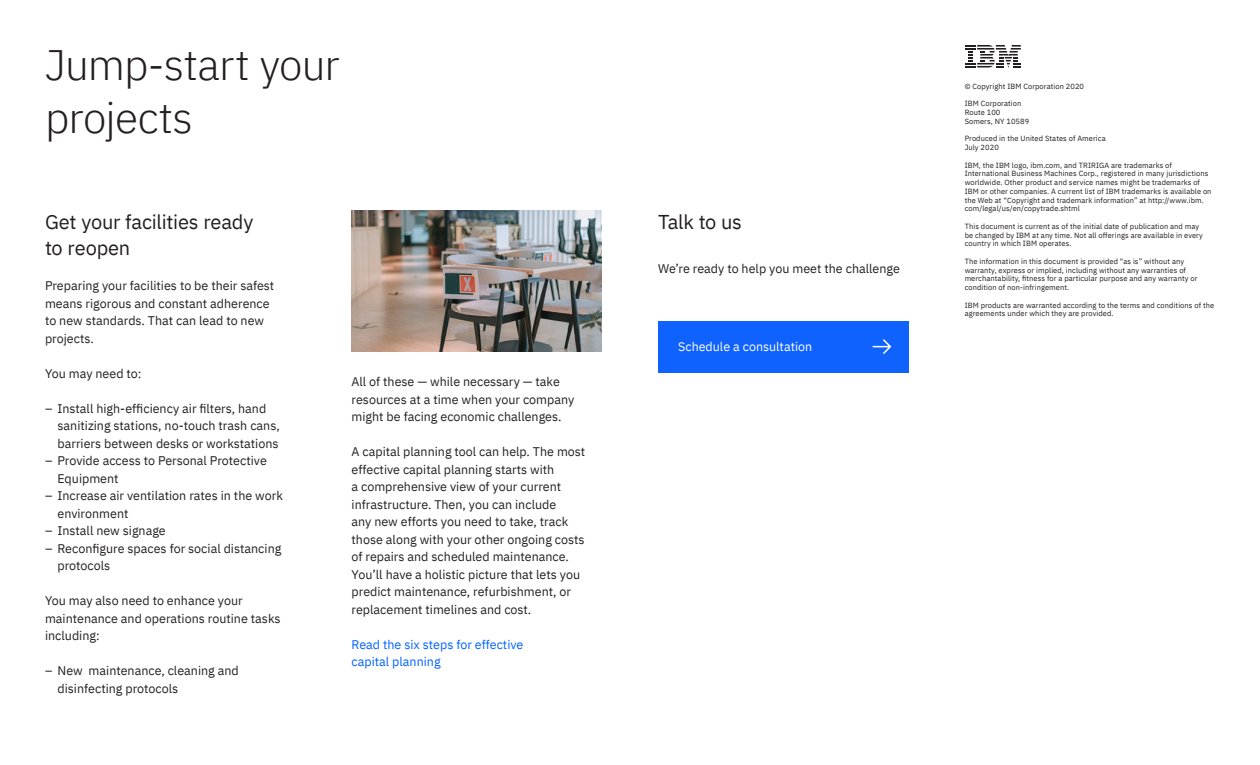
<style>
.page{position:relative;width:1260px;height:765px;background:#fff}
.page>*{position:absolute;margin:0;border:0;box-sizing:border-box;transform-origin:0 0}
.t1{font:300 42.5px/52.5px "IBM Plex Sans";letter-spacing:-.015em;color:#231f20}
.t2{font:20px/26.2px "IBM Plex Sans";letter-spacing:-.01em;color:#231f20}
.Body_Copy{font:12.5px/17.5px "IBM Plex Sans";color:#231f20}
.Body_Copy-2{font:12.5px/17.5px "IBM Plex Sans";color:#0062ff}
.Body_Copy-3{font:12.5px "IBM Plex Sans";color:#fff}
.t3{font:7.5px/8.8px "IBM Plex Sans";letter-spacing:.01em;color:#231f20}
</style>
<div class="page">
<svg style="left:965px;top:45px;width:56px;height:23px"></svg>
<img style="left:352px;top:210px;width:250px;height:141px">
<div style="left:658px;top:321px;width:250px;height:51px;background:#0f62fe"></div>
<svg style="left:873px;top:339px;width:18px;height:15px"></svg>
<h1 class="t1" style="left:45px;top:35px;width:296px">Jump-start your projects</h1>
<h2 class="t2" style="left:45px;top:207px;width:210px">Get your facilities ready to reopen</h2>
<p class="Body_Copy" style="left:45px;top:276px;width:231px">Preparing your facilities to be their safest means rigorous and constant adherence to new standards. That can lead to new projects.</p>
<p class="Body_Copy" style="left:45px;top:363px;width:98px">You may need to:</p>
<p class="Body_Copy" style="left:58px;top:398px;width:224px;text-indent:-12px">– Install high-efficiency air filters, hand sanitizing stations, no-touch trash cans, barriers between desks or workstations</p>
<p class="Body_Copy" style="left:58px;top:451px;width:211px;text-indent:-12px">– Provide access to Personal Protective<br>Equipment</p>
<p class="Body_Copy" style="left:58px;top:486px;width:227px;text-indent:-12px">– Increase air ventilation rates in the work environment</p>
<p class="Body_Copy" style="left:45px;top:521px;width:122px">– Install new signage</p>
<p class="Body_Copy" style="left:58px;top:538px;width:225px;text-indent:-12px">– Reconfigure spaces for social distancing protocols</p>
<p class="Body_Copy" style="left:45px;top:591px;width:237px">You may also need to enhance your maintenance and operations routine tasks including:</p>
<p class="Body_Copy" style="left:58px;top:661px;width:183px;text-indent:-12px">– New maintenance, cleaning and disinfecting protocols</p>
<p class="Body_Copy" style="left:352px;top:372px;width:224px">All of these — while necessary — take resources at a time when your company might be facing economic challenges.</p>
<p class="Body_Copy" style="left:352px;top:442px;width:235px">A capital planning tool can help. The most effective capital planning starts with<br>a comprehensive view of your current infrastructure. Then, you can include<br>any new efforts you need to take, track those along with your other ongoing costs of repairs and scheduled maintenance.<br>You’ll have a holistic picture that lets you predict maintenance, refurbishment, or replacement timelines and cost.</p>
<p class="Body_Copy-2" style="left:352px;top:635px;width:173px">Read the six steps for effective capital planning</p>
<h2 class="t2" style="left:658px;top:207px;width:85px">Talk to us</h2>
<p class="Body_Copy" style="left:658px;top:258px;width:243px">We’re ready to help you meet the challenge</p>
<p class="Body_Copy-3" style="left:678px;top:337px;width:136px">Schedule a consultation</p>
<p class="t3" style="left:965px;top:81px;width:121px">© Copyright IBM Corporation 2020</p>
<p class="t3" style="left:965px;top:99px;width:66px">IBM Corporation<br>Route 100<br>Somers, NY 10589</p>
<p class="t3" style="left:965px;top:134px;width:143px">Produced in the United States of America<br>July 2020</p>
<p class="t3" style="left:965px;top:160px;width:248px">IBM, the IBM logo, ibm.com, and TRIRIGA are trademarks of International Business Machines Corp., registered in many jurisdictions worldwide. Other product and service names might be trademarks of IBM or other companies. A current list of IBM trademarks is available on the Web at “Copyright and trademark information” at http://www.ibm. com/legal/us/en/copytrade.shtml</p>
<p class="t3" style="left:965px;top:221px;width:240px">This document is current as of the initial date of publication and may be changed by IBM at any time. Not all offerings are available in every country in which IBM operates.</p>
<p class="t3" style="left:965px;top:256px;width:234px">The information in this document is provided “as is” without any warranty, express or implied, including without any warranties of merchantability, fitness for a particular purpose and any warranty or condition of non-infringement.</p>
<p class="t3" style="left:965px;top:300px;width:251px">IBM products are warranted according to the terms and conditions of the agreements under which they are provided.</p>
</div>
